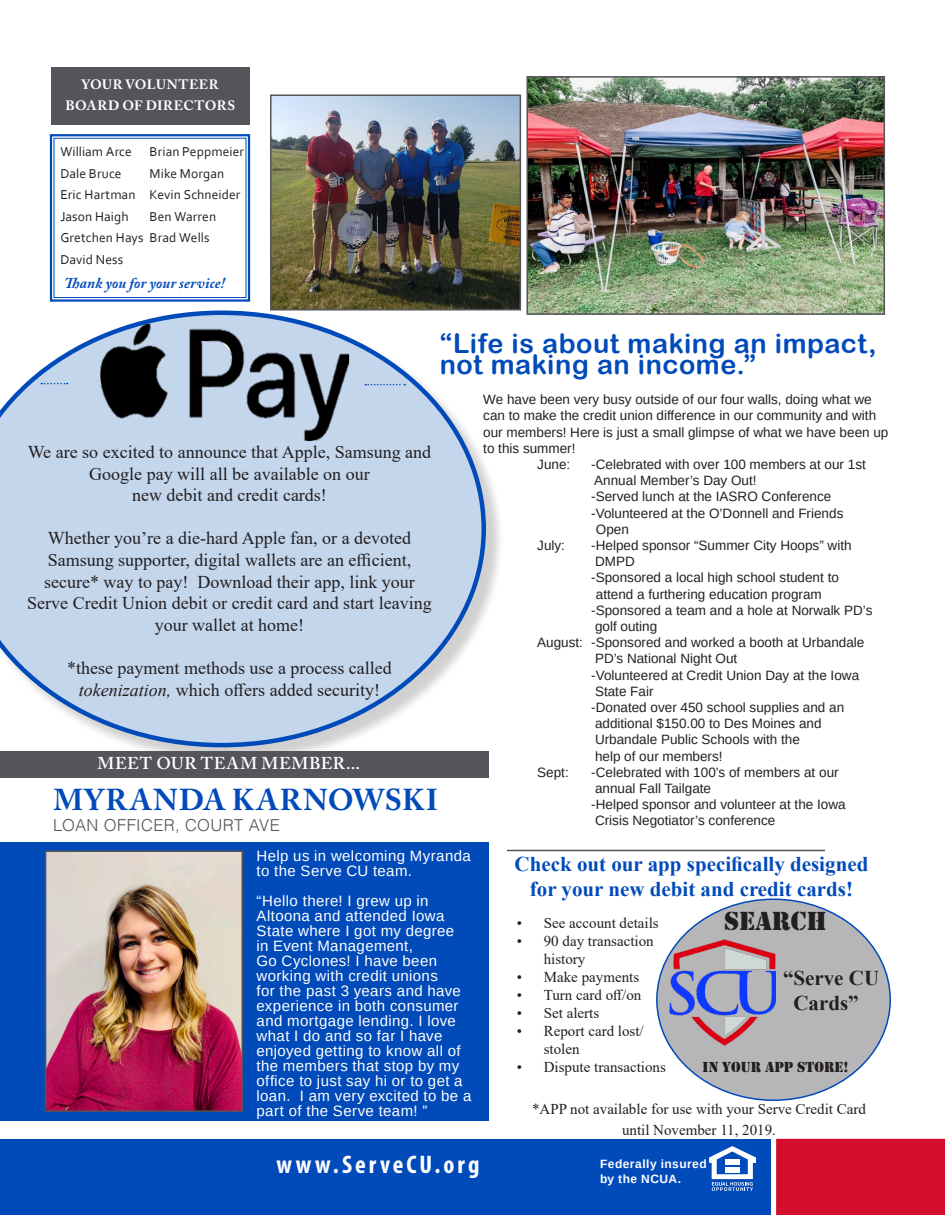
<style>
.page{position:relative;width:945px;height:1215px;background:#fff}
.page>*{position:absolute;margin:0;border:0;box-sizing:border-box;transform-origin:0 0}
.t1{font:700 30px "Adobe Caslon Pro";letter-spacing:.045em;color:#004aba}
.t2{font:27px "Arial Rounded MT Bold";letter-spacing:.02em;color:#004aba}
.t3{font:27px "Stencil";color:#231f20}
.t4{font:700 condensed 25.5px "Myriad Pro";letter-spacing:.12em;color:#fff}
.t5{font:700 21px/25.2px "Times New Roman";color:#004aba;text-align:center}
.t6{font:700 21px "Times New Roman";color:#231f20}
.t7{font:18px/21.6px "Times New Roman";color:#231f20;text-align:center}
.t8{font:600 17.1px "Adobe Caslon Pro";letter-spacing:.04em;color:#fff}
.t9{font:300 16.5px "Helvetica";letter-spacing:.02em;color:#54555a}
.t10{font:15px/15px "Liberation Sans";letter-spacing:.025em;color:#fff}
.t11{font:15px/18px "Times New Roman";color:#231f20}
.hours_font_BOLD{font:italic 700 15px "Adobe Caslon Pro";letter-spacing:.01em;color:#004aba}
.t12{font:15px "Stencil";color:#231f20}
.t13{font:13.5px/16.2px "Liberation Sans";color:#231f20}
.hours_font_BOLD-2{font:13.5px "Corbel";letter-spacing:.01em;color:#231f20}
.t14{font:700 13.5px/21px "Adobe Caslon Pro";letter-spacing:.03em;color:#fff;text-align:center}
.t15{font:700 12px/15px "Liberation Sans";letter-spacing:.04em;color:#fff}
.s1{font-style:italic}
</style>
<div class="page">
<div style="left:657px;top:899px;width:233px;height:201px;background:#b6b5b8;border-radius:50%"></div>
<div style="left:0;top:313px;width:504px;height:453px;background:#231f20;opacity:.21"></div>
<svg style="left:0;top:311px;width:486px;height:436px"></svg>
<div style="left:0;top:751px;width:489px;height:27px;background:#54555a"></div>
<div style="left:0;top:1139px;width:770px;height:76px;background:#004aba"></div>
<svg style="left:709px;top:1146px;width:47px;height:45px"></svg>
<div style="left:725px;top:1159px;width:14px;height:6px;background:#fff"></div>
<div style="left:725px;top:1167px;width:14px;height:5px;background:#fff"></div>
<div style="left:776px;top:1138px;width:169px;height:77px;background:#d30d2b"></div>
<div style="left:0;top:842px;width:489px;height:278px;background:#004aba"></div>
<svg style="left:49px;top:134px;width:202px;height:168px"></svg>
<div style="left:51px;top:67px;width:199px;height:58px;background:#54555a"></div>
<svg style="left:41px;top:383px;width:27px;height:1px"></svg>
<svg style="left:365px;top:384px;width:40px;height:1px"></svg>
<hr style="left:507px;top:850px;width:318px;height:1px;background:#54555a">
<img style="left:529px;top:79px;width:353px;height:233px">
<div style="left:526px;top:76px;width:359px;height:239px;border:2px solid #54555a"></div>
<img style="left:273px;top:97px;width:245px;height:210px">
<div style="left:270px;top:94px;width:251px;height:216px;border:2px solid #54555a"></div>
<img style="left:48px;top:853px;width:192px;height:256px">
<div style="left:45px;top:850px;width:198px;height:262px;border:2px solid #54555a"></div>
<img style="left:101px;top:324px;width:250px;height:116px">
<svg style="left:512px;top:849px;width:351px;height:85px"></svg>
<img style="left:668px;top:939px;width:108px;height:108px">
<p class="t14" style="left:65px;top:74px;width:171px">YOUR VOLUNTEER<br>BOARD OF DIRECTORS</p>
<p class="hours_font_BOLD-2" style="left:150px;top:143px;width:96px">Brian Peppmeier</p>
<p class="hours_font_BOLD-2" style="left:150px;top:165px;width:76px">Mike Morgan</p>
<p class="hours_font_BOLD-2" style="left:150px;top:186px;width:92px">Kevin Schneider</p>
<p class="hours_font_BOLD-2" style="left:150px;top:208px;width:68px">Ben Warren</p>
<p class="hours_font_BOLD-2" style="left:60px;top:143px;width:73px">William Arce</p>
<p class="hours_font_BOLD-2" style="left:60px;top:165px;width:63px">Dale Bruce</p>
<p class="hours_font_BOLD-2" style="left:60px;top:186px;width:77px">Eric Hartman</p>
<p class="hours_font_BOLD-2" style="left:60px;top:208px;width:70px">Jason Haigh</p>
<p class="hours_font_BOLD-2" style="left:60px;top:229px;width:151px">Gretchen Hays Brad Wells</p>
<p class="hours_font_BOLD-2" style="left:60px;top:251px;width:64px">David Ness</p>
<p class="hours_font_BOLD" style="left:64px;top:274px;width:162px">Thank you for your service!</p>
<p class="t2" style="left:440px;top:327px;width:438px">“Life is about making an impact,</p>
<p class="t2" style="left:440px;top:348px;width:318px">not making an income.”</p>
<p class="t7" style="left:28px;top:441px;width:405px">We are so excited to announce that Apple, Samsung and<br>Google pay will all be available on our</p>
<p class="t7" style="left:132px;top:484px;width:196px">new debit and credit cards!</p>
<p class="t7" style="left:27px;top:527px;width:406px">Whether you’re a die-hard Apple fan, or a devoted Samsung supporter, digital wallets are an efficient, secure* way to pay! Download their app, link your Serve Credit Union debit or credit card and start leaving your wallet at home!</p>
<p class="t7" style="left:67px;top:657px;width:326px">*these payment methods use a process called <span class="s1">tokenization,</span> which offers added security!</p>
<p class="t8" style="left:98px;top:753px;width:264px">MEET OUR TEAM MEMBER...</p>
<p class="t1" style="left:54px;top:782px;width:386px">MYRANDA KARNOWSKI</p>
<p class="t9" style="left:53px;top:812px;width:228px">LOAN OFFICER, COURT AVE</p>
<p class="t10" style="left:256px;top:849px;width:216px">Help us in welcoming Myranda to the Serve CU team.</p>
<p class="t10" style="left:256px;top:894px;width:216px">“Hello there! I grew up in<br>Altoona and attended Iowa<br>State where I got my degree<br>in Event Management,<br>Go Cyclones! I have been working with credit unions<br>for the past 3 years and have experience in both consumer and mortgage lending. I love what I do and so far I have enjoyed getting to know all of the members that stop by my office to just say hi or to get a loan. I am very excited to be a part of the Serve team! ”</p>
<p class="t13" style="left:483px;top:392px;width:407px">We have been very busy outside of our four walls, doing what we can to make the credit union difference in our community and with our members! Here is just a small glimpse of what we have been up to this summer!</p>
<p class="t13" style="left:537px;top:456px;width:35px">June:</p>
<p class="t13" style="left:591px;top:456px;width:276px">-Celebrated with over 100 members at our 1st<br>Annual Member’s Day Out!</p>
<p class="t13" style="left:591px;top:489px;width:242px">-Served lunch at the IASRO Conference</p>
<p class="t13" style="left:596px;top:505px;width:249px;text-indent:-5px">-Volunteered at the O’Donnell and Friends<br>Open</p>
<p class="t13" style="left:537px;top:537px;width:29px">July:</p>
<p class="t13" style="left:591px;top:537px;width:262px">-Helped sponsor “Summer City Hoops” with</p>
<p class="t13" style="left:595px;top:554px;width:41px">DMPD</p>
<p class="t13" style="left:591px;top:570px;width:249px">-Sponsored a local high school student to</p>
<p class="t13" style="left:596px;top:586px;width:227px">attend a furthering education program</p>
<p class="t13" style="left:591px;top:602px;width:283px">-Sponsored a team and a hole at Norwalk PD’s golf outing</p>
<p class="t13" style="left:595px;top:635px;width:271px;text-indent:-58px">August: -Sponsored and worked a booth at Urbandale<br>PD’s National Night Out</p>
<p class="t13" style="left:591px;top:667px;width:269px">-Volunteered at Credit Union Day at the Iowa<br>State Fair</p>
<p class="t13" style="left:591px;top:699px;width:254px">-Donated over 450 school supplies and an</p>
<p class="t13" style="left:595px;top:716px;width:228px">additional $150.00 to Des Moines and</p>
<p class="t13" style="left:595px;top:732px;width:206px">Urbandale Public Schools with the help of our members!</p>
<p class="t13" style="left:537px;top:764px;width:33px">Sept:</p>
<p class="t13" style="left:591px;top:764px;width:249px">-Celebrated with 100’s of members at our</p>
<p class="t13" style="left:595px;top:780px;width:118px">annual Fall Tailgate</p>
<p class="t13" style="left:591px;top:797px;width:256px">-Helped sponsor and volunteer at the Iowa<br>Crisis Negotiator’s conference</p>
<p class="t5" style="left:515px;top:850px;width:355px">Check out our app specifically designed for your new debit and credit cards!</p>
<p class="t11" style="left:517px;top:913px;width:143px">• See account details</p>
<p class="t11" style="left:544px;top:931px;width:111px;text-indent:-27px">• 90 day transaction history</p>
<p class="t11" style="left:517px;top:967px;width:124px">• Make payments</p>
<p class="t11" style="left:517px;top:985px;width:126px">• Turn card off/on</p>
<p class="t11" style="left:517px;top:1003px;width:84px">• Set alerts</p>
<p class="t11" style="left:544px;top:1021px;width:101px;text-indent:-27px">• Report card lost/ stolen</p>
<p class="t11" style="left:517px;top:1057px;width:151px">• Dispute transactions</p>
<p class="t3" style="left:724px;top:905px;width:104px">SEARCH</p>
<p class="t6" style="left:783px;top:963px;width:98px">“Serve CU</p>
<p class="t6" style="left:794px;top:988px;width:67px">Cards”</p>
<p class="t12" style="left:703px;top:1058px;width:147px">IN YOUR APP STORE!</p>
<p class="t11" style="left:532px;top:1098px;width:335px;line-height:21.6px;text-align:center">*APP not available for use with your Serve Credit Card until November 11, 2019.</p>
<p class="t4" style="left:277px;top:1149px;width:204px">www.ServeCU.org</p>
<p class="t15" style="left:600px;top:1156px;width:108px">Federally insured by the NCUA.</p>
</div>
